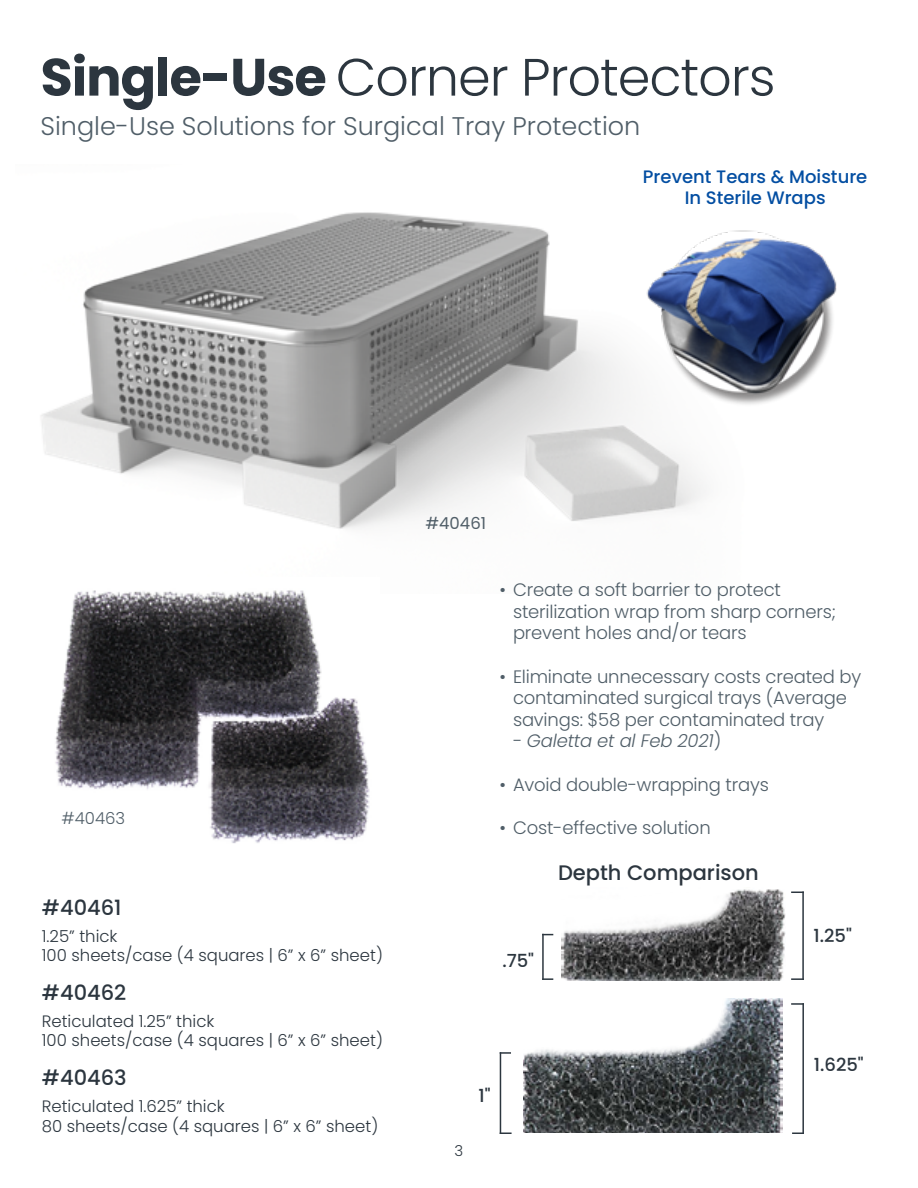
<style>
.page{position:relative;width:918px;height:1188px;background:#fff}
.page>*{position:absolute;margin:0;border:0;box-sizing:border-box;transform-origin:0 0}
.t1{font:300 52.5px "Poppins";letter-spacing:-.02em;color:#2c363f}
.t2{font:300 25.5px "Poppins";color:#505e68}
.t3{font:500 21px "Poppins";color:#2c363f}
.t4{font:300 18px/21.6px "Poppins";letter-spacing:-.01em;color:#505e68}
.t5{font:500 18px/21px "Poppins";color:#034ea2;text-align:center}
.t6{font:italic 300 18px "Poppins";letter-spacing:-.01em;color:#505e68}
.t7{font:500 18px "Poppins";color:#2c363f}
.t8{font:300 16.5px/19.8px "Poppins";color:#2c363f}
.t9{font:16.5px "Poppins";color:#505e68}
.t10{font:300 16.5px "Poppins";color:#505e68}
.t11{font:300 15px "Poppins";color:#2c363f}
.s1{font-weight:700}
.s2{font-style:normal}
</style>
<div class="page">
<img style="left:41px;top:212px;width:665px;height:317px">
<img style="left:55px;top:590px;width:315px;height:254px">
<img style="left:523px;top:999px;width:259px;height:133px">
<img style="left:614px;top:212px;width:223px;height:207px">
<img style="left:562px;top:889px;width:223px;height:92px">
<hr style="left:802px;top:892px;width:2px;height:88px;background:#2c363f">
<svg style="left:791px;top:978px;width:13px;height:2px"></svg>
<svg style="left:544px;top:978px;width:9px;height:2px"></svg>
<hr style="left:542px;top:934px;width:2px;height:46px;background:#2c363f">
<svg style="left:501px;top:1052px;width:10px;height:2px"></svg>
<hr style="left:500px;top:1052px;width:1px;height:82px;background:#2c363f">
<svg style="left:501px;top:1132px;width:11px;height:2px"></svg>
<svg style="left:791px;top:1003px;width:11px;height:2px"></svg>
<hr style="left:802px;top:1003px;width:2px;height:131px;background:#2c363f">
<svg style="left:792px;top:1132px;width:11px;height:2px"></svg>
<h1 class="t1" style="left:40px;top:47px;width:736px"><span class="s1">Single-Use</span> Corner Protectors</h1>
<h2 class="t2" style="left:40px;top:112px;width:601px">Single-Use Solutions for Surgical Tray Protection</h2>
<p class="t5" style="left:643px;top:166px;width:226px">Prevent Tears &amp; Moisture<br>In Sterile Wraps</p>
<p class="t10" style="left:61px;top:809px;width:65px">#40463</p>
<p class="t3" style="left:42px;top:896px;width:81px">#40461</p>
<p class="t8" style="left:42px;top:926px;width:343px">1.25” thick<br>100 sheets/case (4 squares | 6” x 6” sheet)</p>
<p class="t3" style="left:42px;top:981px;width:86px">#40462</p>
<p class="t8" style="left:42px;top:1011px;width:343px">Reticulated 1.25” thick<br>100 sheets/case (4 squares | 6” x 6” sheet)</p>
<p class="t3" style="left:42px;top:1066px;width:86px">#40463</p>
<p class="t8" style="left:42px;top:1096px;width:338px">Reticulated 1.625” thick<br>80 sheets/case (4 squares | 6” x 6” sheet)</p>
<p class="t9" style="left:425px;top:514px;width:62px">#40461</p>
<p class="t4" style="left:513px;top:579px;width:324px;text-indent:-14px">• Create a soft barrier to protect sterilization wrap from sharp corners; prevent holes and/or tears</p>
<p class="t4" style="left:513px;top:666px;width:350px;text-indent:-14px">• Eliminate unnecessary costs created by contaminated surgical trays (Average savings: $58 per contaminated tray</p>
<p class="t6" style="left:513px;top:731px;width:210px"><span class="s2">-</span> Galetta et al Feb 2021<span class="s2">)</span></p>
<p class="t4" style="left:500px;top:774px;width:271px">• Avoid double-wrapping trays</p>
<p class="t4" style="left:500px;top:817px;width:213px">• Cost-effective solution</p>
<p class="t3" style="left:558px;top:860px;width:202px">Depth Comparison</p>
<p class="t7" style="left:502px;top:951px;width:33px">.75"</p>
<p class="t7" style="left:814px;top:925px;width:40px">1.25"</p>
<p class="t7" style="left:479px;top:1085px;width:14px">1"</p>
<p class="t11" style="left:455px;top:1142px;width:10px">3</p>
<p class="t7" style="left:814px;top:1054px;width:51px">1.625"</p>
</div>
